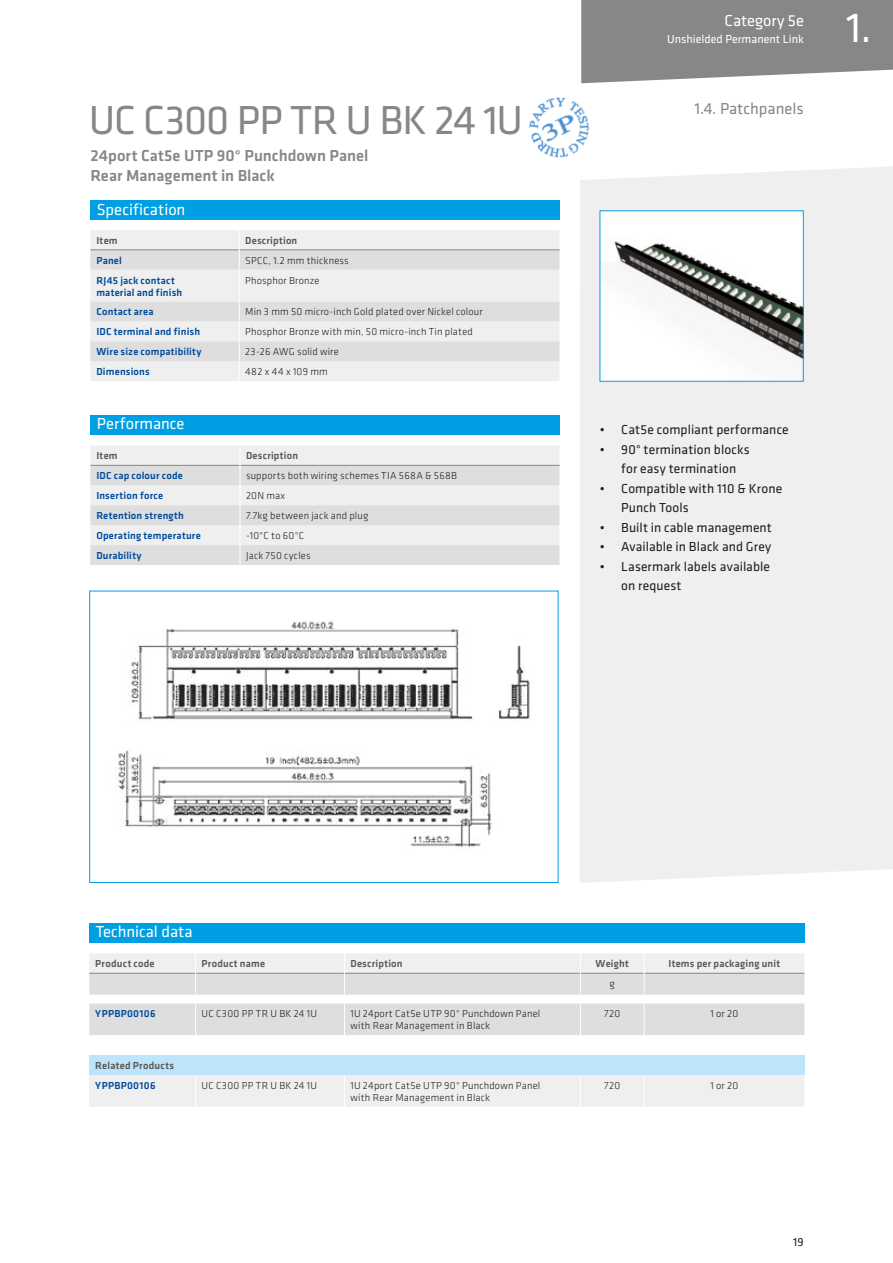
<style>
.page{position:relative;width:893px;height:1263px;background:#fff}
.page>*{position:absolute;margin:0;border:0;box-sizing:border-box;transform-origin:0 0}
.t1{font:43.5px "Klavika";color:#fff}
.t2{font:42px "Klavika";letter-spacing:-.015em;color:#878787}
.t3{font:500 16.5px/19.5px "Klavika";letter-spacing:.005em;color:#878787}
.t4{font:16.5px "Klavika";color:#fff}
.t5{font:16.5px "Klavika";color:#878787}
.t6{font:13.5px/19.5px "Klavika";letter-spacing:.005em;color:#1d1d1b}
.t7{font:12px "Klavika";color:#fff}
.t8{font:12px "Klavika";color:#1d1d1b}
.t9{font:300 10.5px/12px "Klavika";letter-spacing:.02em;color:#1d1d1b}
.t10{font:500 10.5px/12px "Klavika";letter-spacing:.025em;color:#004a9a}
.t11{font:500 10.5px "Klavika";letter-spacing:.025em;color:#575756}
</style>
<div class="page">
<svg style="left:581px;top:0;width:312px;height:83px;background:#909090"></svg>
<div style="left:580px;top:167px;width:313px;height:716px;background:#efefef"></div>
<div style="left:90px;top:230px;width:469px;height:151px;background:#efefef"></div>
<svg style="left:90px;top:250px;width:469px;height:111px;fill:#dfdede"></svg>
<hr style="left:90px;top:249px;width:149px;height:1px;background:#878787">
<hr style="left:240px;top:249px;width:319px;height:1px;background:#878787">
<svg style="left:239px;top:230px;width:1px;height:40px"></svg>
<hr style="left:239px;top:270px;width:1px;height:32px;background:#fff">
<svg style="left:239px;top:302px;width:1px;height:79px"></svg>
<div style="left:90px;top:200px;width:469px;height:20px;background:#009fe3"></div>
<div style="left:90px;top:446px;width:469px;height:19px;background:#efefef"></div>
<svg style="left:90px;top:466px;width:469px;height:99px;fill:#dfdede"></svg>
<hr style="left:90px;top:465px;width:150px;height:1px;background:#878787">
<hr style="left:240px;top:465px;width:319px;height:1px;background:#878787">
<svg style="left:240px;top:446px;width:1px;height:119px"></svg>
<div style="left:90px;top:415px;width:469px;height:20px;background:#009fe3"></div>
<img style="left:117px;top:621px;width:413px;height:227px">
<div style="left:89px;top:591px;width:469px;height:292px;border:1px solid #009fe3"></div>
<div style="left:89px;top:923px;width:715px;height:20px;background:#009fe3"></div>
<div style="left:89px;top:1075px;width:715px;height:32px;background:#efefef"></div>
<div style="left:89px;top:1055px;width:715px;height:20px;background:#bde4fa"></div>
<svg style="left:89px;top:954px;width:715px;height:81px"></svg>
<hr style="left:195px;top:1075px;width:1px;height:32px;background:#fff">
<hr style="left:344px;top:1075px;width:1px;height:32px;background:#fff">
<hr style="left:580px;top:1075px;width:1px;height:32px;background:#fff">
<hr style="left:644px;top:1075px;width:1px;height:32px;background:#fff">
<div style="left:600px;top:211px;width:203px;height:170px;background:#fff"></div>
<img style="left:614px;top:241px;width:188px;height:125px">
<div style="left:600px;top:210px;width:204px;height:172px;border:1px solid #009fe3"></div>
<img style="left:529px;top:97px;width:60px;height:61px">
<h2 class="t2" style="left:89px;top:92px;width:436px">UC C300 PP TR U BK 24 1U</h2>
<h3 class="t3" style="left:90px;top:146px;width:280px">24port Cat5e UTP 90° Punchdown Panel<br>Rear Management in Black</h3>
<h3 class="t4" style="left:97px;top:199px;width:90px">Specification</h3>
<p class="t11" style="left:96px;top:233px;width:23px">Item</p>
<p class="t11" style="left:245px;top:233px;width:54px">Description</p>
<p class="t10" style="left:96px;top:254px;width:27px">Panel</p>
<p class="t9" style="left:245px;top:254px;width:105px">SPCC, 1.2 mm thickness</p>
<p class="t10" style="left:96px;top:274px;width:87px">RJ45 jack contact material and finish</p>
<p class="t9" style="left:245px;top:274px;width:76px">Phosphor Bronze</p>
<p class="t10" style="left:96px;top:306px;width:59px">Contact area</p>
<p class="t9" style="left:245px;top:306px;width:239px">Min 3 mm 50 micro-inch Gold plated over Nickel colour</p>
<p class="t10" style="left:96px;top:326px;width:105px">IDC terminal and finish</p>
<p class="t9" style="left:245px;top:326px;width:229px">Phosphor Bronze with min, 50 micro-inch Tin plated</p>
<p class="t10" style="left:96px;top:345px;width:107px">Wire size compatibility</p>
<p class="t9" style="left:245px;top:346px;width:95px">23-26 AWG solid wire</p>
<p class="t10" style="left:96px;top:365px;width:55px">Dimensions</p>
<p class="t9" style="left:245px;top:365px;width:84px">482 x 44 x 109 mm</p>
<h3 class="t4" style="left:97px;top:413px;width:89px">Performance</h3>
<p class="t11" style="left:96px;top:449px;width:23px">Item</p>
<p class="t11" style="left:246px;top:449px;width:54px">Description</p>
<p class="t10" style="left:96px;top:469px;width:88px">IDC cap colour code</p>
<p class="t9" style="left:246px;top:470px;width:213px">supports both wiring schemes TIA 568A &amp; 568B</p>
<p class="t10" style="left:96px;top:489px;width:68px">Insertion force</p>
<p class="t9" style="left:246px;top:490px;width:41px">20N max</p>
<p class="t10" style="left:96px;top:509px;width:89px">Retention strength</p>
<p class="t9" style="left:246px;top:509px;width:124px">7.7kg between jack and plug</p>
<p class="t10" style="left:96px;top:529px;width:106px">Operating temperature</p>
<p class="t9" style="left:246px;top:529px;width:60px">-10°C to 60°C</p>
<p class="t10" style="left:96px;top:549px;width:47px">Durability</p>
<p class="t9" style="left:246px;top:549px;width:66px">Jack 750 cycles</p>
<h3 class="t4" style="left:725px;top:10px;width:81px">Category 5e</h3>
<p class="t7" style="left:667px;top:31px;width:138px">Unshielded Permanent Link</p>
<h3 class="t5" style="left:694px;top:98px;width:111px">1.4. Patchpanels</h3>
<h1 class="t1" style="left:846px;top:-1px;width:27px">1.</h1>
<p class="t6" style="left:600px;top:420px;width:190px">• Cat5e compliant performance</p>
<p class="t6" style="left:600px;top:439px;width:151px;text-align:center">• 90° termination blocks for easy termination</p>
<p class="t6" style="left:621px;top:478px;width:162px;text-indent:-21px">• Compatible with 110 &amp; Krone<br>Punch Tools</p>
<p class="t6" style="left:600px;top:517px;width:174px">• Built in cable management</p>
<p class="t6" style="left:600px;top:537px;width:173px">• Available in Black and Grey</p>
<p class="t6" style="left:621px;top:556px;width:150px;text-indent:-21px">• Lasermark labels available on request</p>
<h3 class="t4" style="left:96px;top:921px;width:98px">Technical data</h3>
<p class="t11" style="left:95px;top:957px;width:61px">Product code</p>
<p class="t11" style="left:202px;top:957px;width:65px">Product name</p>
<p class="t11" style="left:350px;top:957px;width:54px">Description</p>
<p class="t11" style="left:596px;top:957px;width:35px">Weight</p>
<p class="t11" style="left:668px;top:957px;width:113px">Items per packaging unit</p>
<p class="t9" style="left:610px;top:977px;width:7px">g</p>
<p class="t10" style="left:95px;top:1007px;width:62px">YPPBP00106</p>
<p class="t9" style="left:202px;top:1008px;width:117px">UC C300 PP TR U BK 24 1U</p>
<p class="t9" style="left:350px;top:1008px;width:191px">1U 24port Cat5e UTP 90° Punchdown Panel with Rear Management in Black</p>
<p class="t9" style="left:604px;top:1008px;width:18px">720</p>
<p class="t9" style="left:710px;top:1008px;width:29px">1 or 20</p>
<p class="t11" style="left:95px;top:1058px;width:80px">Related Products</p>
<p class="t10" style="left:95px;top:1079px;width:62px">YPPBP00106</p>
<p class="t9" style="left:202px;top:1079px;width:117px">UC C300 PP TR U BK 24 1U</p>
<p class="t9" style="left:350px;top:1079px;width:191px">1U 24port Cat5e UTP 90° Punchdown Panel with Rear Management in Black</p>
<p class="t9" style="left:604px;top:1079px;width:18px">720</p>
<p class="t9" style="left:710px;top:1079px;width:29px">1 or 20</p>
<p class="t8" style="left:793px;top:1235px;width:12px">19</p>
</div>
